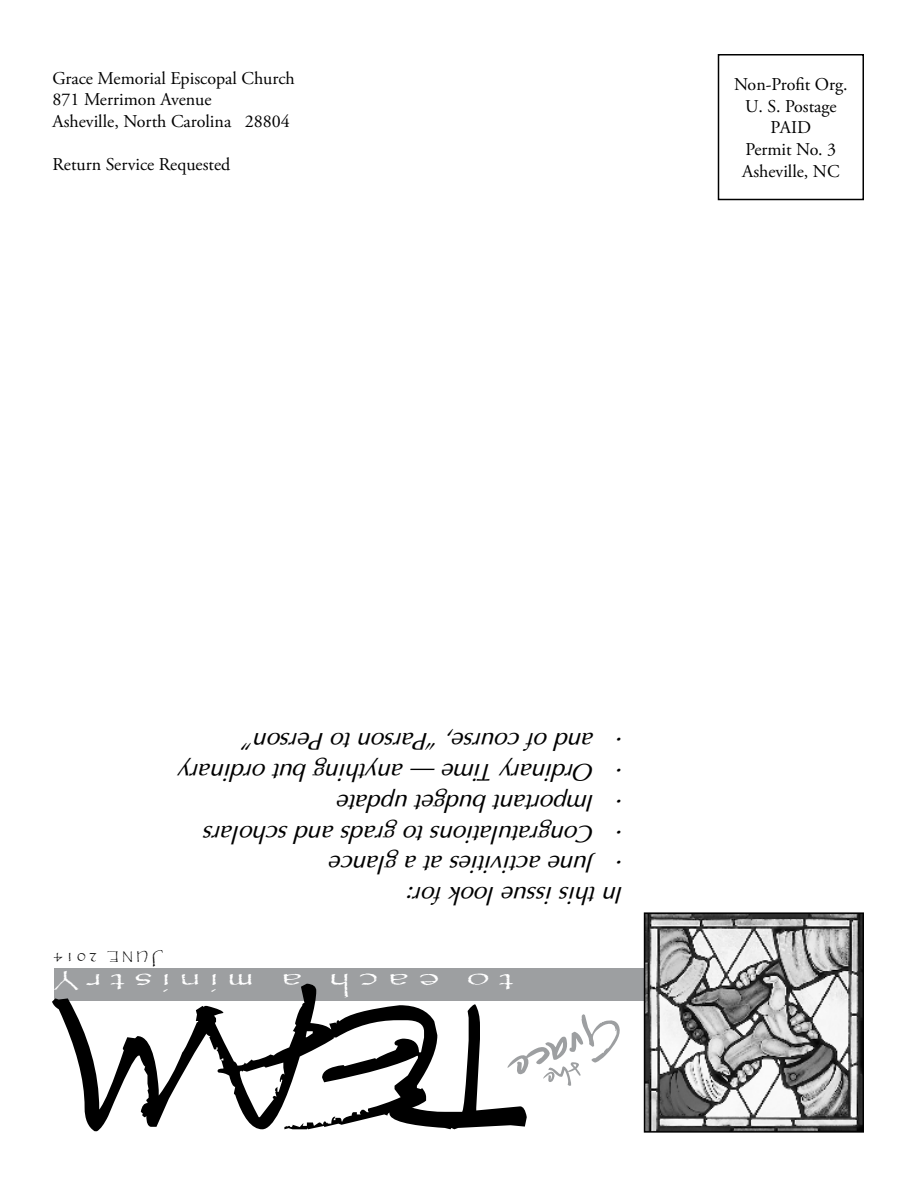
<style>
.page{position:relative;width:918px;height:1188px;background:#fff}
.page>*{position:absolute;margin:0;border:0;box-sizing:border-box;transform-origin:0 0}
.t1{font:232.5px "Christopherhand";color:#000}
.t2{font:72px "Christopherhand";color:#9d9fa1}
.t3{font:28.5px "Papyrus";letter-spacing:.2em;color:#fff;scale:1.5 1}
.t4{font:italic 24px "Optima";color:#000}
.t5{font:19.95px "Papyrus";color:#fff;scale:1.5 1}
.t6{font:18px/21.6px "Adobe Garamond Pro";color:#000;text-align:center}
.t7{font:16.5px "Papyrus";color:#000}
.t8{font:15px "Papyrus";color:#000}
.t9{font:11.55px "Papyrus";color:#000}
</style>
<div class="page">
<div style="left:718px;top:54px;width:146px;height:146px;border:2px solid #000"></div>
<div style="left:54px;top:968px;width:801px;height:33px;background:#9d9fa1"></div>
<img style="left:647px;top:915px;width:214px;height:215px">
<div style="left:644px;top:912px;width:220px;height:221px;border:2px solid #000"></div>
<p class="t6" style="left:52px;top:68px;width:244px;text-align:left">Grace Memorial Episcopal Church<br>871 Merrimon Avenue<br>Asheville, North Carolina 28804</p>
<p class="t6" style="left:52px;top:154px;width:179px">Return Service Requested</p>
<p class="t6" style="left:734px;top:74px;width:115px">Non-Profit Org.<br>U. S. Postage<br>PAID<br>Permit No. 3<br>Asheville, NC</p>
<p class="t4" style="left:624px;top:756px;width:381px;rotate:-180deg">• and of course, “Parson to Person”</p>
<p class="t4" style="left:624px;top:787px;width:446px;rotate:-180deg">• Ordinary Time — anything but ordinary</p>
<p class="t4" style="left:624px;top:818px;width:288px;rotate:-180deg">• Important budget update</p>
<p class="t4" style="left:624px;top:848px;width:421px;rotate:-180deg">• Congratulations to grads and scholars</p>
<p class="t4" style="left:624px;top:879px;width:295px;rotate:-180deg">• June activities at a glance</p>
<p class="t4" style="left:624px;top:910px;width:217px;rotate:-180deg">In this issue look for:</p>
<p class="t8" style="left:97px;top:967px;width:45px;rotate:-180deg">2014</p>
<p class="t9" style="left:148px;top:964px;width:42px;rotate:-180deg">une</p>
<p class="t7" style="left:163px;top:968px;width:13px;rotate:-180deg">J</p>
<h1 class="t1" style="left:489px;top:1161px;width:438px;rotate:-180deg">TEAM</h1>
<p class="t5" style="left:79px;top:992px;width:18px;rotate:-180deg">y</p>
<p class="t3" style="left:514px;top:1000px;width:286px;rotate:-180deg">to each a ministr</p>
<h2 class="t2" style="left:633px;top:1058px;width:117px;rotate:156deg">Grace</h2>
</div>
